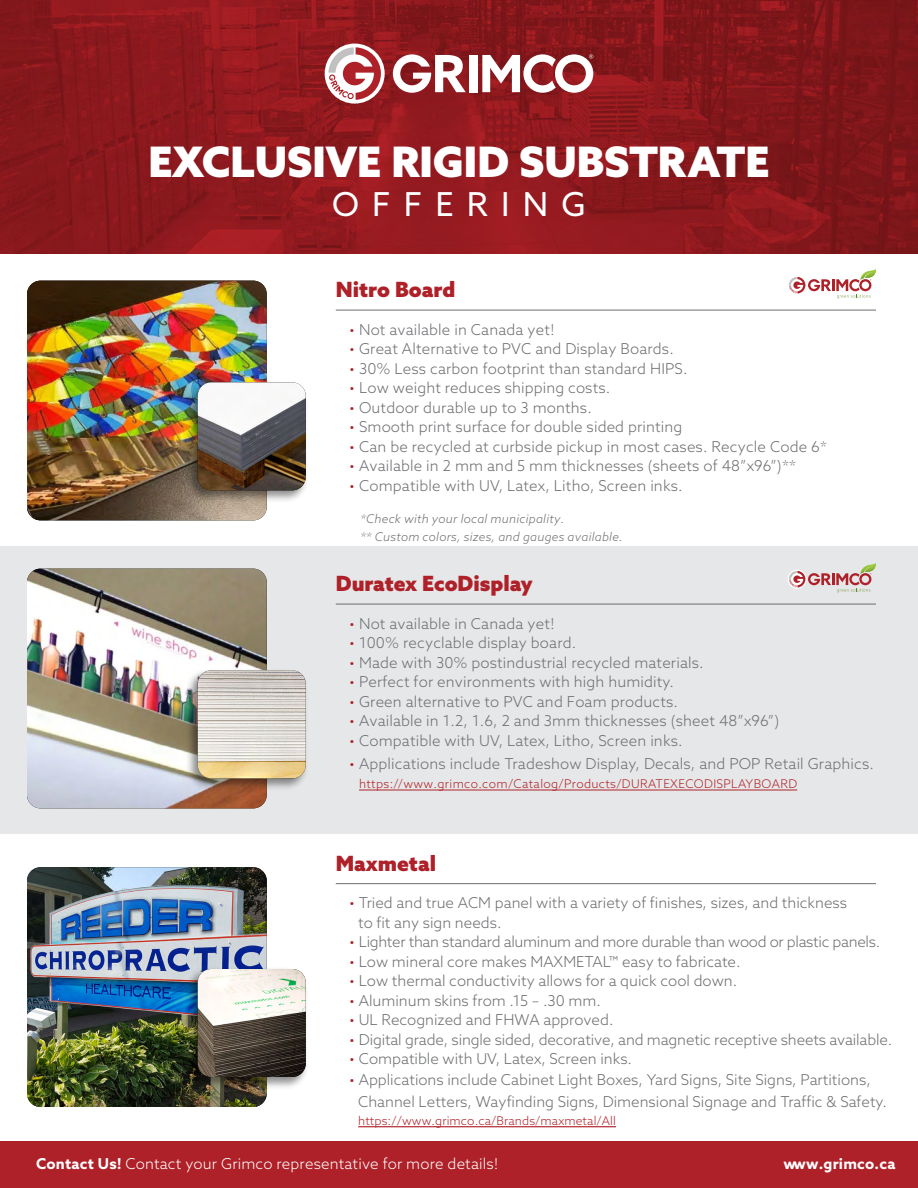
<style>
.page{position:relative;width:918px;height:1188px;background:#fff}
.page>*{position:absolute;margin:0;border:0;box-sizing:border-box;transform-origin:0 0}
.t1{font:900 42px "Azo Sans";color:#fff}
.t2{font:33px "Azo Sans";letter-spacing:.4em;color:#fff}
.t3{font:900 21px "Azo Sans";color:#af2129}
.t4{font:300 15px/19.5px "Azo Sans";letter-spacing:.01em;color:#6d6e71}
.t5{font:300 15px "Azo Sans";letter-spacing:-.01em;color:#6d6e71}
.t6{font:300 15px "Azo Sans";letter-spacing:-.02em;color:#6d6e71}
.t7{font:300 15px "Azo Sans";letter-spacing:.01em;color:#fff}
.t8{font:700 15px "Azo Sans";letter-spacing:.015em;color:#fff}
.t9{font:italic 300 12px/18px "Azo Sans";letter-spacing:.02em;color:#6d6e71}
.t10{font:300 12px "Azo Sans";letter-spacing:.03em;color:#af2129}
.t11{font:300 12px "Azo Sans";letter-spacing:.01em;color:#af2129}
.s1{color:#af2129}
.s2{font-weight:700}
</style>
<div class="page">
<div style="left:0;top:546px;width:918px;height:288px;background:#e6e7e8"></div>
<img style="left:0;top:0;width:918px;height:254px">
<div style="left:470px;top:55px;width:8px;height:37px;background:#fff"></div>
<svg style="left:393px;top:54px;width:73px;height:39px"></svg>
<svg style="left:482px;top:54px;width:111px;height:39px"></svg>
<div style="left:325px;top:44px;width:60px;height:60px;background:#fff;border-radius:50%"></div>
<svg style="left:328px;top:47px;width:53px;height:53px"></svg>
<img style="left:27px;top:281px;width:240px;height:239px">
<div style="left:186px;top:379px;width:123px;height:124px;background:#000;opacity:.45"></div>
<img style="left:198px;top:382px;width:108px;height:108px">
<img style="left:27px;top:867px;width:240px;height:240px">
<div style="left:186px;top:966px;width:123px;height:123px;background:#000;opacity:.45"></div>
<img style="left:198px;top:969px;width:108px;height:108px">
<hr style="left:336px;top:310px;width:540px;height:1px;background:#6d6e71">
<hr style="left:336px;top:883px;width:540px;height:1px;background:#6d6e71">
<img style="left:27px;top:569px;width:240px;height:239px">
<div style="left:186px;top:667px;width:123px;height:124px;background:#000;opacity:.45"></div>
<img style="left:198px;top:670px;width:108px;height:108px">
<hr style="left:336px;top:604px;width:540px;height:1px;background:#6d6e71">
<hr style="left:359px;top:790px;width:438px;height:1px;background:#af2129">
<hr style="left:358px;top:1126px;width:258px;height:1px;background:#af2129">
<div style="left:0;top:1141px;width:918px;height:47px;background:#af2129"></div>
<svg style="left:789px;top:269px;width:87px;height:30px"></svg>
<div style="left:788px;top:570px;width:19px;height:19px;background:#fff;border-radius:50%"></div>
<svg style="left:789px;top:563px;width:87px;height:30px"></svg>
<h1 class="t1" style="left:148px;top:134px;width:623px">EXCLUSIVE RIGID SUBSTRATE</h1>
<h2 class="t2" style="left:332px;top:183px;width:255px">OFFERING</h2>
<h3 class="t3" style="left:336px;top:276px;width:121px">Nitro Board</h3>
<p class="t4" style="left:349px;top:319px;width:207px"><span class="s1">•</span> Not available in Canada yet!</p>
<p class="t4" style="left:349px;top:339px;width:326px"><span class="s1">•</span> Great Alternative to PVC and Display Boards.</p>
<p class="t4" style="left:349px;top:358px;width:340px"><span class="s1">•</span> 30% Less carbon footprint than standard HIPS.</p>
<p class="t4" style="left:349px;top:378px;width:263px"><span class="s1">•</span> Low weight reduces shipping costs.</p>
<p class="t4" style="left:349px;top:397px;width:244px"><span class="s1">•</span> Outdoor durable up to 3 months.</p>
<p class="t4" style="left:349px;top:417px;width:335px"><span class="s1">•</span> Smooth print surface for double sided printing</p>
<p class="t4" style="left:349px;top:436px;width:479px"><span class="s1">•</span> Can be recycled at curbside pickup in most cases. Recycle Code 6*</p>
<p class="t4" style="left:349px;top:456px;width:448px"><span class="s1">•</span> Available in 2 mm and 5 mm thicknesses (sheets of 48”x96”)**</p>
<p class="t4" style="left:349px;top:475px;width:335px"><span class="s1">•</span> Compatible with UV, Latex, Litho, Screen inks.</p>
<p class="t9" style="left:360px;top:510px;width:264px">*Check with your local municipality.<br>** Custom colors, sizes, and gauges available.</p>
<h3 class="t3" style="left:336px;top:570px;width:198px">Duratex EcoDisplay</h3>
<p class="t4" style="left:349px;top:613px;width:207px"><span class="s1">•</span> Not available in Canada yet!</p>
<p class="t4" style="left:349px;top:633px;width:229px"><span class="s1">•</span> 100% recyclable display board.</p>
<p class="t4" style="left:349px;top:652px;width:356px"><span class="s1">•</span> Made with 30% postindustrial recycled materials.</p>
<p class="t4" style="left:349px;top:672px;width:326px"><span class="s1">•</span> Perfect for environments with high humidity.</p>
<p class="t4" style="left:349px;top:691px;width:330px"><span class="s1">•</span> Green alternative to PVC and Foam products.</p>
<p class="t4" style="left:349px;top:711px;width:431px"><span class="s1">•</span> Available in 1.2, 1.6, 2 and 3mm thicknesses (sheet 48”x96”)</p>
<p class="t4" style="left:349px;top:730px;width:335px"><span class="s1">•</span> Compatible with UV, Latex, Litho, Screen inks.</p>
<p class="t4" style="left:349px;top:753px;width:526px"><span class="s1">•</span> Applications include Tradeshow Display, Decals, and POP Retail Graphics.</p>
<p class="t10" style="left:359px;top:776px;width:440px">https://www.grimco.com/Catalog/Products/DURATEXECODISPLAYBOARD</p>
<h3 class="t3" style="left:336px;top:849px;width:102px">Maxmetal</h3>
<p class="t4" style="left:358px;top:893px;width:490px;text-indent:-9px"><span class="s1">•</span> Tried and true ACM panel with a variety of finishes, sizes, and thickness to fit any sign needs.</p>
<p class="t6" style="left:349px;top:932px;width:532px"><span class="s1">•</span> Lighter than standard aluminum and more durable than wood or plastic panels.</p>
<p class="t4" style="left:349px;top:952px;width:393px"><span class="s1">•</span> Low mineral core makes MAXMETAL™ easy to fabricate.</p>
<p class="t4" style="left:349px;top:971px;width:389px"><span class="s1">•</span> Low thermal conductivity allows for a quick cool down.</p>
<p class="t4" style="left:349px;top:991px;width:253px"><span class="s1">•</span> Aluminum skins from .15 – .30 mm.</p>
<p class="t4" style="left:349px;top:1010px;width:266px"><span class="s1">•</span> UL Recognized and FHWA approved.</p>
<p class="t5" style="left:349px;top:1030px;width:545px"><span class="s1">•</span> Digital grade, single sided, decorative, and magnetic receptive sheets available.</p>
<p class="t4" style="left:349px;top:1049px;width:284px"><span class="s1">•</span> Compatible with UV, Latex, Screen inks.</p>
<p class="t4" style="left:358px;top:1069px;width:530px;line-height:21.1px;text-indent:-9px"><span class="s1">•</span> Applications include Cabinet Light Boxes, Yard Signs, Site Signs, Partitions,<br>Channel Letters, Wayfinding Signs, Dimensional Signage and Traffic &amp; Safety.</p>
<p class="t11" style="left:358px;top:1113px;width:259px">https://www.grimco.ca/Brands/maxmetal/All</p>
<p class="t7" style="left:36px;top:1154px;width:464px"><span class="s2">Contact Us!</span> Contact your Grimco representative for more details!</p>
<p class="t8" style="left:784px;top:1153px;width:113px">www.grimco.ca</p>
</div>
